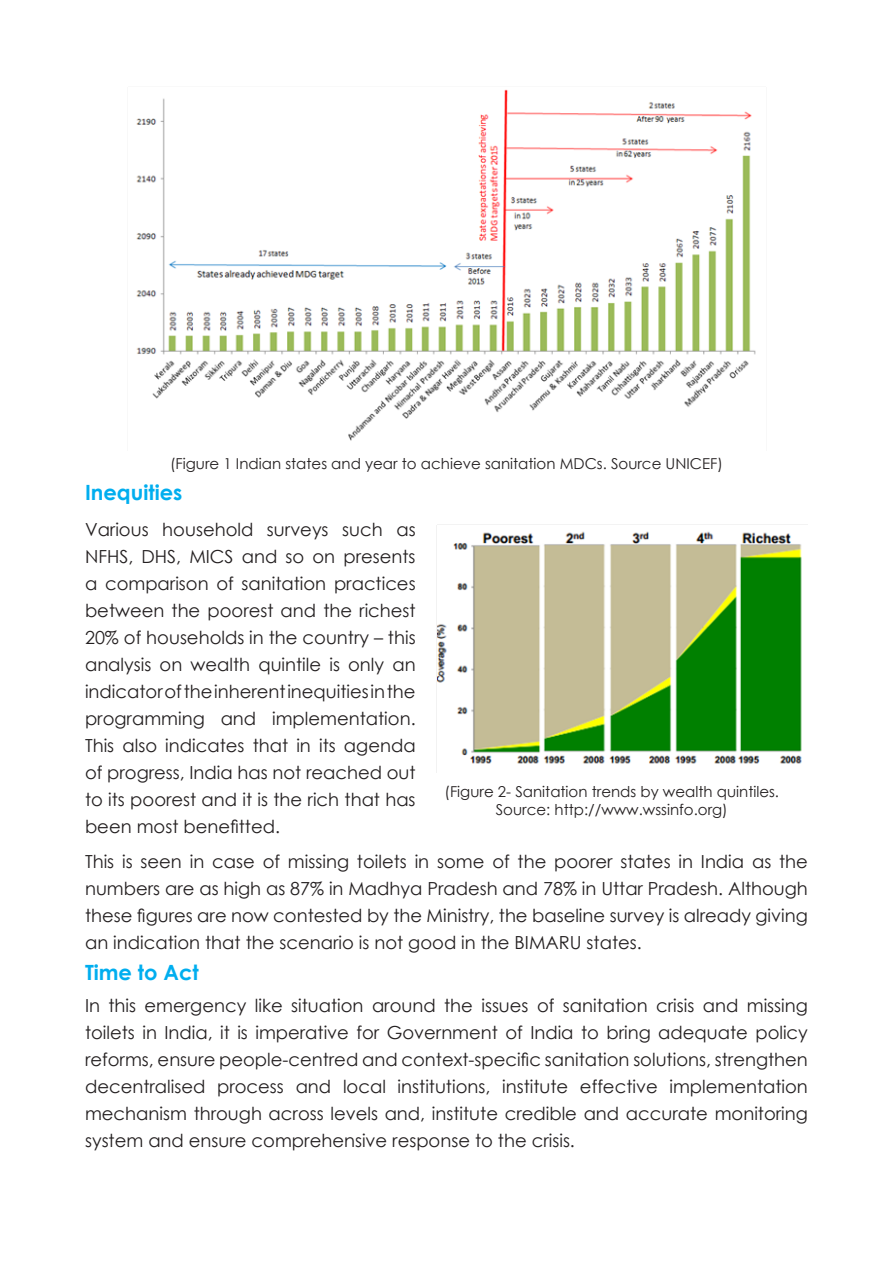
<style>
.page{position:relative;width:893px;height:1263px;background:#fff}
.page>*{position:absolute;margin:0;border:0;box-sizing:border-box;transform-origin:0 0}
.t1{font:700 21px "Century Gothic";color:#00aeef}
.t2{font:18px/27px "Century Gothic";color:#231f20;text-align:justify}
.t3{font:15px "Century Gothic";color:#231f20}
</style>
<div class="page">
<img style="left:136px;top:89px;width:620px;height:352px">
<img style="left:436px;top:524px;width:372px;height:248px">
<p class="t3" style="left:170px;top:453px;width:554px">(Figure 1 Indian states and year to achieve sanitation MDCs. Source UNICEF)</p>
<p class="t1" style="left:85px;top:476px;width:99px">Inequities</p>
<p class="t2" style="left:85px;top:515px;width:332px">Various household surveys such as NFHS, DHS, MICS and so on presents a comparison of sanitation practices between the poorest and the richest 20% of households in the country – this analysis on wealth quintile is only an indicator of the inherent inequities in the programming and implementation.<br>This also indicates that in its agenda of progress, India has not reached out to its poorest and it is the rich that has been most benefitted.</p>
<p class="t2" style="left:85px;top:848px;width:724px">This is seen in case of missing toilets in some of the poorer states in India as the numbers are as high as 87% in Madhya Pradesh and 78% in Uttar Pradesh. Although these figures are now contested by the Ministry, the baseline survey is already giving an indication that the scenario is not good in the BIMARU states.</p>
<p class="t1" style="left:85px;top:957px;width:115px">Time to Act</p>
<p class="t2" style="left:85px;top:991px;width:724px">In this emergency like situation around the issues of sanitation crisis and missing toilets in India, it is imperative for Government of India to bring adequate policy reforms, ensure people-centred and context-specific sanitation solutions, strengthen decentralised process and local institutions, institute effective implementation mechanism through across levels and, institute credible and accurate monitoring system and ensure comprehensive response to the crisis.</p>
<p class="t3" style="left:444px;top:781px;width:336px">(Figure 2- Sanitation trends by wealth quintiles.</p>
<p class="t3" style="left:496px;top:799px;width:233px">Source: http://www.wssinfo.org)</p>
</div>
